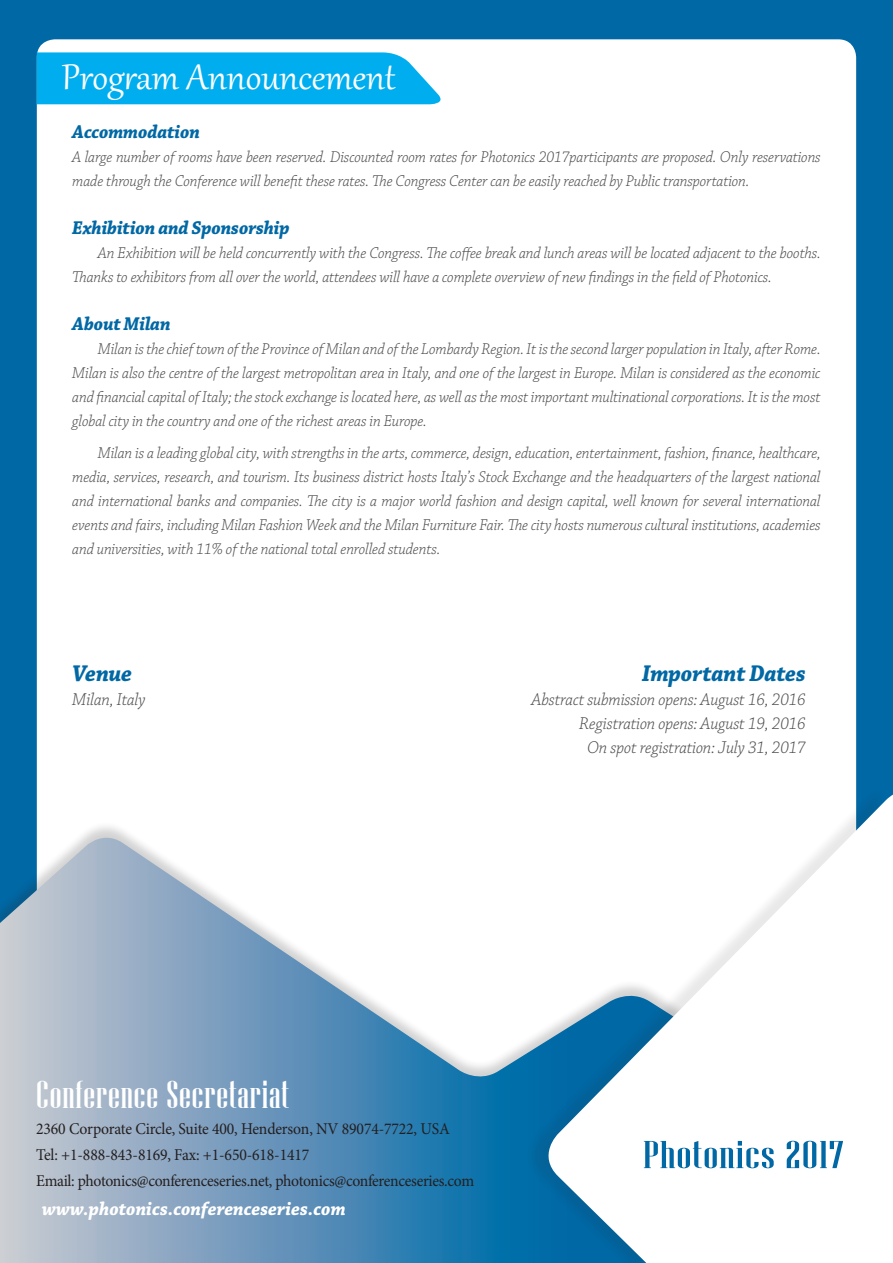
<style>
.page{position:relative;width:893px;height:1263px;background:#0068a5}
.page>*{position:absolute;margin:0;border:0;box-sizing:border-box;transform-origin:0 0}
.t1{font:43.95px "Gabriola";color:#fff}
.t2{font:38.85px "Niagara Solid";letter-spacing:.02em;color:#fff;scale:1.1 1}
.t3{font:38.85px "Niagara Solid";letter-spacing:.02em;color:#0068a5;scale:1.39 1}
.t4{font:italic 700 24px "Chaparral Pro";letter-spacing:-.01em;color:#0068a5;scale:.95 1}
.t5{font:italic 700 19.5px "Chaparral Pro";letter-spacing:-.01em;color:#0068a5;scale:.95 1}
.t6{font:italic 700 19.5px "Chaparral Pro";color:#fff;scale:.95 1}
.t7{font:italic 300 18px "Chaparral Pro";letter-spacing:-.01em;color:#4b4c4d;scale:.95 1}
.t8{font:italic 300 16.5px/24px "Chaparral Pro";letter-spacing:-.01em;color:#4b4c4d;scale:.95 1}
.t9{font:16.5px "Minion Pro";letter-spacing:-.02em;color:#231f20;scale:.95 1}
</style>
<div class="page">
<div style="left:37px;top:39px;width:819px;height:1122px;background:#fff;border-radius:18px"></div>
<div style="left:37px;top:52px;width:404px;height:52px;background:#00aeef"></div>
<div style="left:0;top:821px;width:893px;height:442px;background:#231f20;opacity:.2"></div>
<svg style="left:0;top:838px;width:526px;height:425px"></svg>
<div style="left:526px;top:787px;width:360px;height:476px;background:#231f20;opacity:.1"></div>
<svg style="left:537px;top:795px;width:356px;height:468px"></svg>
<p class="t1" style="left:62px;top:48px;width:335px">Program Announcement</p>
<p class="t5" style="left:72px;top:120px;width:136px">Accommodation</p>
<p class="t8" style="left:72px;top:145px;width:789px">A large number of rooms have been reserved. Discounted room rates for Photonics 2017participants are proposed. Only reservations made through the Conference will benefit these rates. The Congress Center can be easily reached by Public transportation.</p>
<p class="t5" style="left:72px;top:216px;width:230px">Exhibition and Sponsorship</p>
<p class="t8" style="left:72px;top:241px;width:789px;text-indent:26px">An Exhibition will be held concurrently with the Congress. The coffee break and lunch areas will be located adjacent to the booths.<br>Thanks to exhibitors from all over the world, attendees will have a complete overview of new findings in the field of Photonics.</p>
<p class="t5" style="left:72px;top:312px;width:105px">About Milan</p>
<p class="t8" style="left:72px;top:337px;width:789px;text-align:justify;text-indent:26px">Milan is the chief town of the Province of Milan and of the Lombardy Region. It is the second larger population in Italy, after Rome.<br>Milan is also the centre of the largest metropolitan area in Italy, and one of the largest in Europe. Milan is considered as the economic and financial capital of Italy; the stock exchange is located here, as well as the most important multinational corporations. It is the most global city in the country and one of the richest areas in Europe.</p>
<p class="t8" style="left:72px;top:442px;width:789px;text-align:justify;text-indent:26px">Milan is a leading global city, with strengths in the arts, commerce, design, education, entertainment, fashion, finance, healthcare, media, services, research, and tourism. Its business district hosts Italy’s Stock Exchange and the headquarters of the largest national and international banks and companies. The city is a major world fashion and design capital, well known for several international events and fairs, including Milan Fashion Week and the Milan Furniture Fair. The city hosts numerous cultural institutions, academies and universities, with 11% of the national total enrolled students.</p>
<p class="t4" style="left:72px;top:659px;width:65px">Venue</p>
<p class="t7" style="left:72px;top:690px;width:79px">Milan, Italy</p>
<p class="t4" style="left:642px;top:659px;width:174px">Important Dates</p>
<p class="t7" style="left:531px;top:690px;width:290px">Abstract submission opens: August 16, 2016</p>
<p class="t7" style="left:579px;top:714px;width:240px">Registration opens: August 19, 2016</p>
<p class="t7" style="left:587px;top:738px;width:232px">On spot registration: July 31, 2017</p>
<p class="t2" style="left:36px;top:1074px;width:232px">Conference Secretariat</p>
<p class="t9" style="left:36px;top:1117px;width:437px">2360 Corporate Circle, Suite 400, Henderson, NV 89074-7722, USA</p>
<p class="t9" style="left:36px;top:1143px;width:289px">Tel: +1-888-843-8169, Fax: +1-650-618-1417</p>
<p class="t9" style="left:36px;top:1169px;width:463px">Email: photonics@conferenceseries.net, photonics@conferenceseries.com</p>
<p class="t6" style="left:42px;top:1198px;width:321px">www.photonics.conferenceseries.com</p>
<p class="t3" style="left:643px;top:1134px;width:146px">Photonics 2017</p>
</div>
